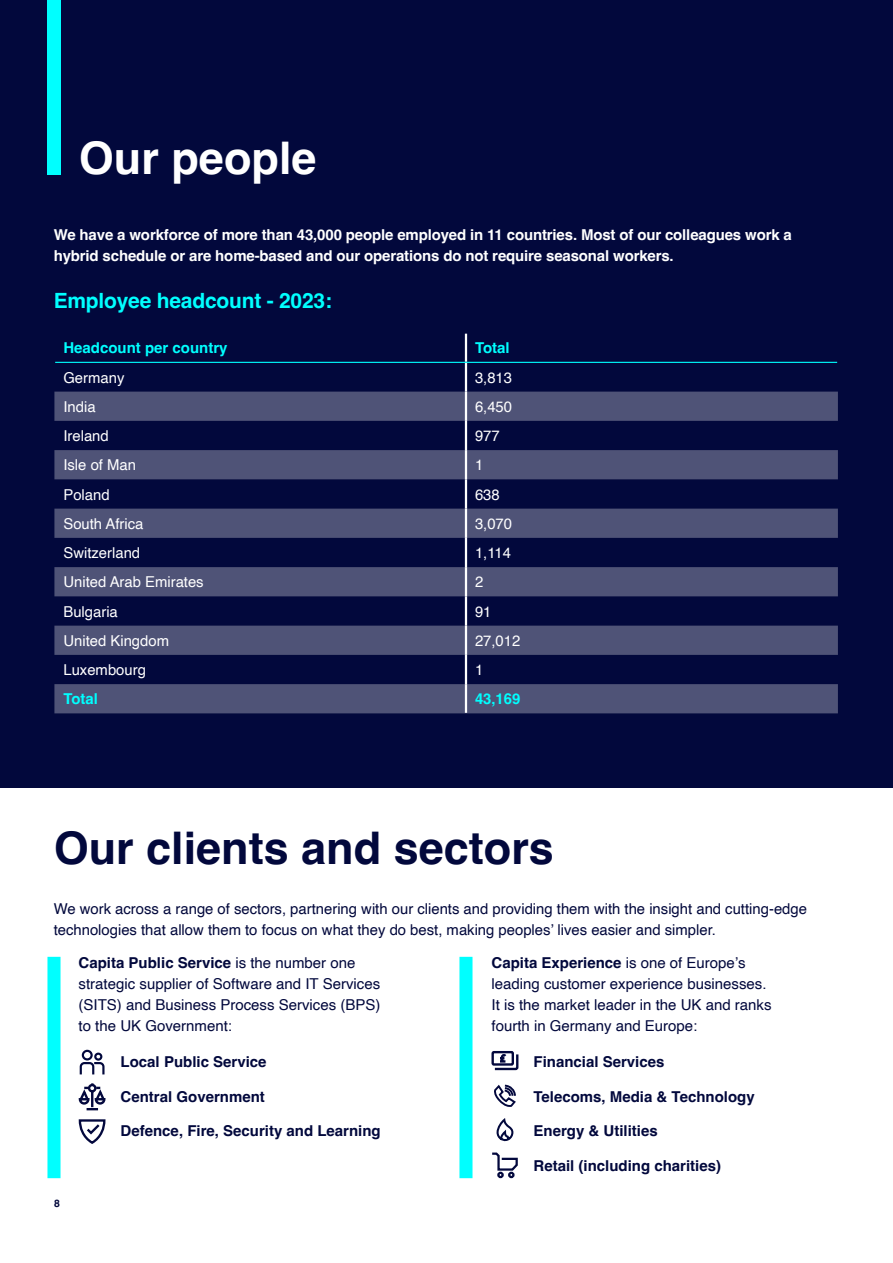
<style>
.page{position:relative;width:893px;height:1263px;background:#fff}
.page>*{position:absolute;margin:0;border:0;box-sizing:border-box;transform-origin:0 0}
.t1{font:700 45px "Helvetica";color:#02083c}
.t2{font:700 45px "Helvetica";color:#fff}
.t3{font:700 21px "Helvetica";letter-spacing:-.01em;color:#0ff}
.t4{font:15px/21px "Helvetica";color:#02083c}
.t5{font:700 15px/21px "Helvetica";letter-spacing:-.01em;color:#fff}
.t6{font:700 15px "Helvetica";color:#02083c}
.t7{font:15px "Helvetica";color:#fff}
.t8{font:700 15px "Helvetica";color:#0ff}
.t9{font:700 10.5px "Helvetica";color:#02083c}
.s1{font-weight:700}
</style>
<div class="page">
<div style="left:0;top:0;width:893px;height:788px;background:#02083c"></div>
<svg style="left:54px;top:392px;width:784px;height:321px;fill:#4f5377"></svg>
<hr style="left:465px;top:334px;width:2px;height:28px;background:#fff">
<hr style="left:55px;top:362px;width:411px;height:1px;background:#0ff">
<hr style="left:466px;top:362px;width:371px;height:1px;background:#0ff">
<hr style="left:465px;top:363px;width:2px;height:29px;background:#fff">
<hr style="left:465px;top:392px;width:2px;height:29px;background:#fff">
<hr style="left:465px;top:421px;width:2px;height:29px;background:#fff">
<hr style="left:465px;top:450px;width:2px;height:29px;background:#fff">
<hr style="left:465px;top:479px;width:2px;height:30px;background:#fff">
<hr style="left:465px;top:509px;width:2px;height:29px;background:#fff">
<hr style="left:465px;top:538px;width:2px;height:29px;background:#fff">
<hr style="left:465px;top:567px;width:2px;height:29px;background:#fff">
<hr style="left:465px;top:596px;width:2px;height:30px;background:#fff">
<hr style="left:465px;top:626px;width:2px;height:29px;background:#fff">
<hr style="left:465px;top:655px;width:2px;height:29px;background:#fff">
<hr style="left:465px;top:684px;width:2px;height:29px;background:#fff">
<div style="left:47px;top:957px;width:14px;height:221px;background:#0ff"></div>
<div style="left:459px;top:957px;width:13px;height:221px;background:#0ff"></div>
<svg style="left:79px;top:1049px;width:26px;height:26px"></svg>
<svg style="left:78px;top:1083px;width:28px;height:28px"></svg>
<svg style="left:494px;top:1084px;width:22px;height:23px"></svg>
<svg style="left:491px;top:1051px;width:28px;height:20px"></svg>
<svg style="left:492px;top:1118px;width:26px;height:61px"></svg>
<svg style="left:78px;top:1119px;width:28px;height:25px"></svg>
<div style="left:48px;top:0;width:13px;height:174px;background:#0ff"></div>
<h1 class="t2" style="left:79px;top:131px;width:239px">Our people</h1>
<p class="t5" style="left:54px;top:226px;width:740px">We have a workforce of more than 43,000 people employed in 11 countries. Most of our colleagues work a hybrid schedule or are home-based and our operations do not require seasonal workers.</p>
<h2 class="t3" style="left:54px;top:288px;width:280px">Employee headcount - 2023:</h2>
<p class="t8" style="left:63px;top:339px;width:166px">Headcount per country</p>
<p class="t8" style="left:475px;top:339px;width:36px">Total</p>
<p class="t7" style="left:63px;top:366px;width:63px">Germany</p>
<p class="t7" style="left:475px;top:366px;width:39px">3,813</p>
<p class="t7" style="left:63px;top:395px;width:34px">India</p>
<p class="t7" style="left:475px;top:395px;width:39px">6,450</p>
<p class="t7" style="left:63px;top:424px;width:47px">Ireland</p>
<p class="t7" style="left:475px;top:424px;width:26px">977</p>
<p class="t7" style="left:63px;top:453px;width:74px">Isle of Man</p>
<p class="t7" style="left:475px;top:453px;width:10px">1</p>
<p class="t7" style="left:63px;top:483px;width:48px">Poland</p>
<p class="t7" style="left:475px;top:483px;width:26px">638</p>
<p class="t7" style="left:63px;top:512px;width:82px">South Africa</p>
<p class="t7" style="left:475px;top:512px;width:39px">3,070</p>
<p class="t7" style="left:63px;top:541px;width:78px">Switzerland</p>
<p class="t7" style="left:475px;top:541px;width:38px">1,114</p>
<p class="t7" style="left:63px;top:570px;width:142px">United Arab Emirates</p>
<p class="t7" style="left:475px;top:570px;width:10px">2</p>
<p class="t7" style="left:63px;top:600px;width:56px">Bulgaria</p>
<p class="t7" style="left:475px;top:600px;width:18px">91</p>
<p class="t7" style="left:63px;top:629px;width:107px">United Kingdom</p>
<p class="t7" style="left:475px;top:629px;width:47px">27,012</p>
<p class="t7" style="left:63px;top:658px;width:84px">Luxembourg</p>
<p class="t7" style="left:475px;top:658px;width:10px">1</p>
<p class="t8" style="left:63px;top:690px;width:36px">Total</p>
<p class="t8" style="left:475px;top:690px;width:47px">43,169</p>
<h1 class="t1" style="left:54px;top:820px;width:502px">Our clients and sectors</h1>
<p class="t4" style="left:54px;top:899px;width:755px">We work across a range of sectors, partnering with our clients and providing them with the insight and cutting-edge technologies that allow them to focus on what they do best, making peoples’ lives easier and simpler.</p>
<p class="t4" style="left:79px;top:953px;width:303px"><span class="s1">Capita Public Service</span> is the number one strategic supplier of Software and IT Services (SITS) and Business Process Services (BPS) to the UK Government:</p>
<p class="t6" style="left:121px;top:1053px;width:147px">Local Public Service</p>
<p class="t6" style="left:121px;top:1087px;width:146px">Central Government</p>
<p class="t6" style="left:121px;top:1122px;width:262px">Defence, Fire, Security and Learning</p>
<p class="t9" style="left:54px;top:1197px;width:7px">8</p>
<p class="t4" style="left:491px;top:953px;width:282px"><span class="s1">Capita Experience</span> is one of Europe’s leading customer experience businesses.<br>It is the market leader in the UK and ranks fourth in Germany and Europe:</p>
<p class="t6" style="left:533px;top:1053px;width:132px">Financial Services</p>
<p class="t6" style="left:533px;top:1087px;width:223px">Telecoms, Media &amp; Technology</p>
<p class="t6" style="left:533px;top:1122px;width:126px">Energy &amp; Utilities</p>
<p class="t6" style="left:533px;top:1156px;width:189px">Retail (including charities)</p>
</div>
